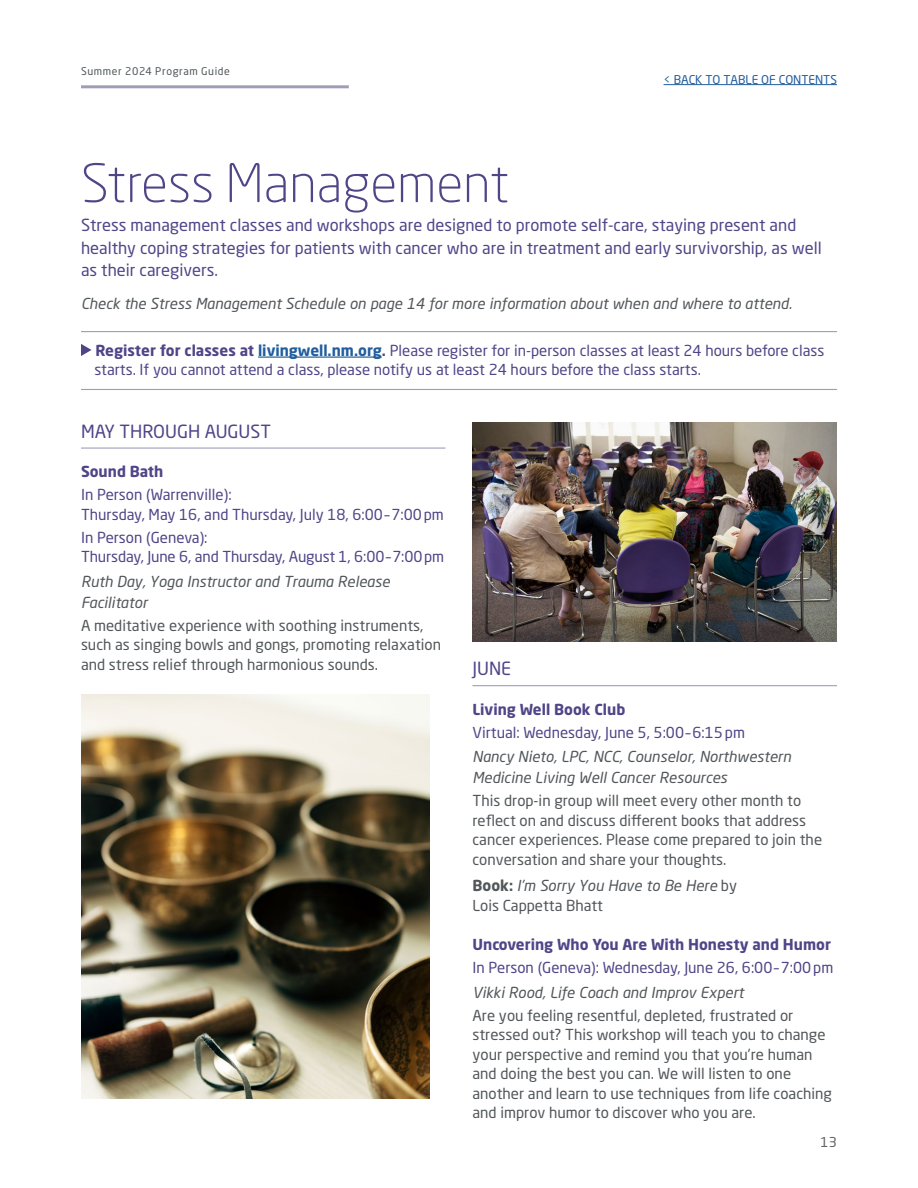
<style>
.page{position:relative;width:918px;height:1188px;background:#fff}
.page>*{position:absolute;margin:0;border:0;box-sizing:border-box;transform-origin:0 0}
.t1{font:300 52.5px "Neo Sans Pro";color:#514588}
.t2{font:18px "Neo Sans Pro";color:#514588}
.t3{font:16.5px/22.5px "Neo Sans Pro";color:#514588}
.t4{font:15px/19.5px "Neo Sans Pro";color:#52575a}
.t5{font:15px/19.5px "Neo Sans Pro";color:#514588}
.t6{font:italic 15px/21px "Neo Sans Pro";color:#52575a}
.t7{font:700 15px "Neo Sans Pro";color:#514588}
.t8{font:13.5px "Neo Sans Pro";color:#636466}
.t9{font:12px "Neo Sans Pro";color:#215e9e}
.t10{font:10.5px "Neo Sans Pro";letter-spacing:.06em;color:#52575a}
.s1{font-weight:700}
.s2{font-weight:700;color:#215e9e}
.s3{font-weight:700;font-style:normal}
.s4{font-style:normal}
</style>
<div class="page">
<hr style="left:81px;top:85px;width:268px;height:3px;background:#a09eb7">
<hr style="left:664px;top:84px;width:173px;height:1px;background:#215e9e">
<hr style="left:81px;top:331px;width:756px;height:1px;background:#a09eb7">
<hr style="left:258px;top:356px;width:124px;height:2px;background:#215e9e">
<hr style="left:81px;top:389px;width:756px;height:1px;background:#a09eb7">
<svg style="left:81px;top:344px;width:11px;height:12px"></svg>
<hr style="left:81px;top:448px;width:365px;height:1px;background:#a09eb7">
<hr style="left:472px;top:685px;width:365px;height:1px;background:#a09eb7">
<img style="left:81px;top:694px;width:349px;height:405px">
<img style="left:472px;top:423px;width:365px;height:218px">
<p class="t10" style="left:81px;top:64px;width:150px">Summer 2024 Program Guide</p>
<p class="t9" style="left:664px;top:72px;width:175px">&lt; BACK TO TABLE OF CONTENTS</p>
<h1 class="t1" style="left:81px;top:152px;width:430px">Stress Management</h1>
<p class="t3" style="left:81px;top:214px;width:742px">Stress management classes and workshops are designed to promote self-care, staying present and healthy coping strategies for patients with cancer who are in treatment and early survivorship, as well as their caregivers.</p>
<p class="t6" style="left:81px;top:293px;width:712px">Check the Stress Management Schedule on page 14 for more information about when and where to attend.</p>
<p class="t5" style="left:94px;top:340px;width:732px"><span class="s1">Register for classes at</span> <span class="s2">livingwell.nm.org</span><span class="s1">.</span> Please register for in-person classes at least 24 hours before class starts. If you cannot attend a class, please notify us at least 24 hours before the class starts.</p>
<p class="t2" style="left:81px;top:420px;width:192px">MAY THROUGH AUGUST</p>
<p class="t7" style="left:81px;top:462px;width:84px">Sound Bath</p>
<p class="t5" style="left:81px;top:485px;width:364px">In Person (Warrenville):<br>Thursday, May 16, and Thursday, July 18, 6:00–7:00pm</p>
<p class="t5" style="left:81px;top:527px;width:365px">In Person (Geneva):<br>Thursday, June 6, and Thursday, August 1, 6:00–7:00pm</p>
<p class="t6" style="left:81px;top:571px;width:311px">Ruth Day, Yoga Instructor and Trauma Release<br>Facilitator</p>
<p class="t4" style="left:81px;top:615px;width:362px">A meditative experience with soothing instruments, such as singing bowls and gongs, promoting relaxation and stress relief through harmonious sounds.</p>
<p class="t2" style="left:472px;top:657px;width:40px">JUNE</p>
<p class="t7" style="left:472px;top:700px;width:154px">Living Well Book Club</p>
<p class="t5" style="left:472px;top:722px;width:274px">Virtual: Wednesday, June 5, 5:00–6:15pm</p>
<p class="t6" style="left:472px;top:746px;width:320px">Nancy Nieto, LPC, NCC, Counselor, Northwestern<br>Medicine Living Well Cancer Resources</p>
<p class="t4" style="left:472px;top:791px;width:351px">This drop-in group will meet every other month to reflect on and discuss different books that address cancer experiences. Please come prepared to join the conversation and share your thoughts.</p>
<p class="t6" style="left:472px;top:876px;width:266px;line-height:19.5px"><span class="s3">Book:</span> I’m Sorry You Have to Be Here <span class="s4">by<br>Lois Cappetta Bhatt</span></p>
<p class="t7" style="left:472px;top:935px;width:360px">Uncovering Who You Are With Honesty and Humor</p>
<p class="t5" style="left:472px;top:958px;width:362px">In Person (Geneva): Wednesday, June 26, 6:00–7:00pm</p>
<p class="t6" style="left:472px;top:982px;width:273px">Vikki Rood, Life Coach and Improv Expert</p>
<p class="t4" style="left:472px;top:1005px;width:361px">Are you feeling resentful, depleted, frustrated or stressed out? This workshop will teach you to change your perspective and remind you that you’re human and doing the best you can. We will listen to one another and learn to use techniques from life coaching and improv humor to discover who you are.</p>
<p class="t8" style="left:821px;top:1133px;width:18px">13</p>
</div>
